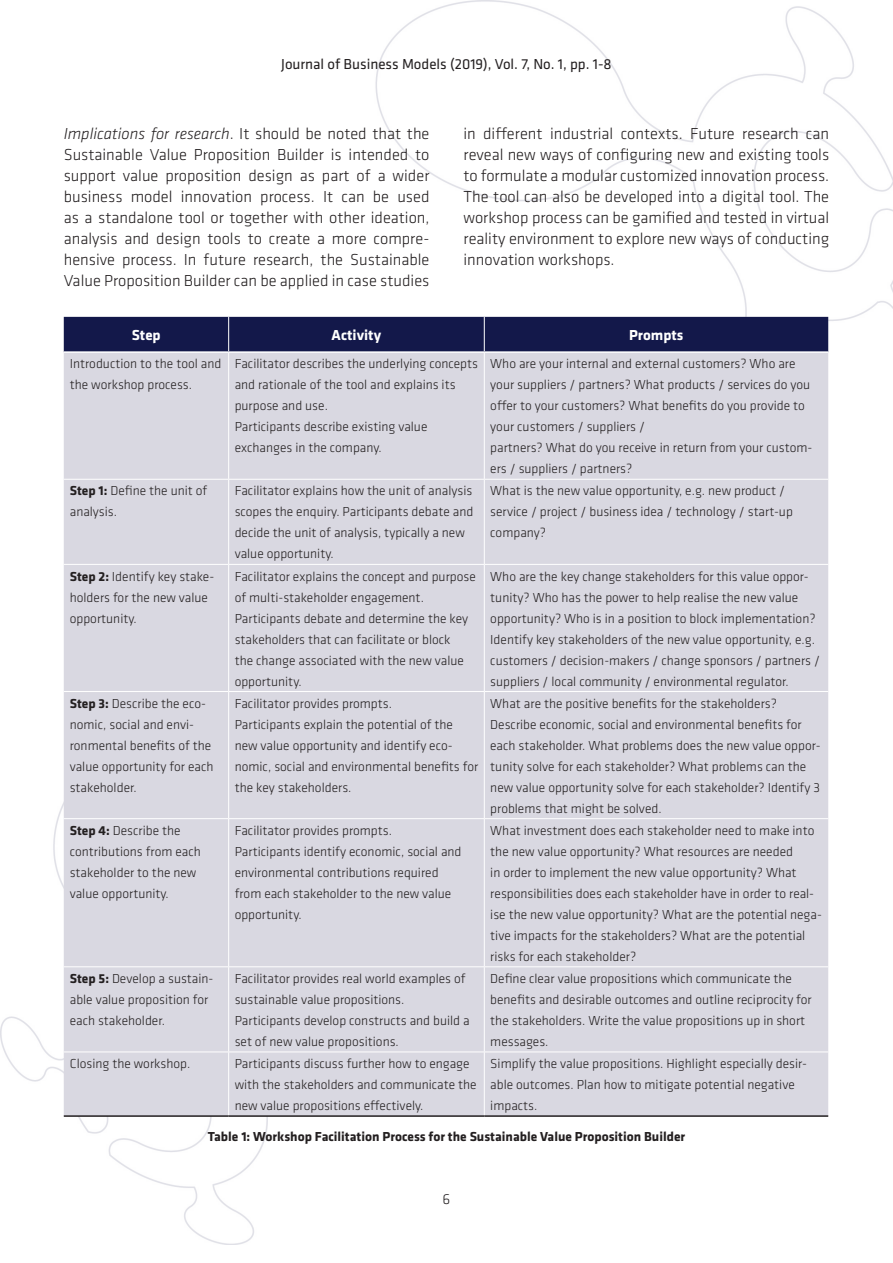
<style>
.page{position:relative;width:893px;height:1263px;background:#fff}
.page>*{position:absolute;margin:0;border:0;box-sizing:border-box;transform-origin:0 0}
.Brødtekst{font:300 16.5px/21px "Klavika";color:#231f20;text-align:justify}
.t1{font:15px "Klavika";color:#231f20}
.TCH{font:700 15px "Klavika";color:#fff}
.t2{font:300 15px "Klavika";color:#231f20}
.TB{font:300 13.5px/21px "Klavika";color:#231f20}
.Figure_text{font:700 13.5px "Klavika";color:#231f20}
.s1{font-style:italic}
.s2{font-weight:700}
</style>
<div class="page">
<img style="left:0;top:0;width:893px;height:1244px">
<div style="left:64px;top:317px;width:764px;height:34px;background:#13184a"></div>
<div style="left:64px;top:353px;width:764px;height:762px;background:#d9d8e1"></div>
<hr style="left:228px;top:317px;width:1px;height:34px;background:#fff">
<hr style="left:484px;top:317px;width:1px;height:34px;background:#fff">
<hr style="left:228px;top:353px;width:1px;height:126px;background:#fff">
<hr style="left:484px;top:353px;width:1px;height:126px;background:#fff">
<hr style="left:64px;top:479px;width:165px;height:1px;background:#fff">
<hr style="left:229px;top:479px;width:255px;height:1px;background:#fff">
<hr style="left:228px;top:480px;width:1px;height:84px;background:#fff">
<hr style="left:484px;top:479px;width:344px;height:1px;background:#fff">
<hr style="left:484px;top:480px;width:1px;height:84px;background:#fff">
<hr style="left:64px;top:564px;width:165px;height:1px;background:#fff">
<hr style="left:229px;top:564px;width:255px;height:1px;background:#fff">
<hr style="left:228px;top:565px;width:1px;height:126px;background:#fff">
<hr style="left:484px;top:564px;width:344px;height:1px;background:#fff">
<hr style="left:484px;top:565px;width:1px;height:126px;background:#fff">
<hr style="left:64px;top:691px;width:165px;height:1px;background:#fff">
<hr style="left:229px;top:691px;width:255px;height:1px;background:#fff">
<hr style="left:228px;top:692px;width:1px;height:126px;background:#fff">
<hr style="left:484px;top:691px;width:344px;height:1px;background:#fff">
<hr style="left:484px;top:692px;width:1px;height:126px;background:#fff">
<hr style="left:64px;top:818px;width:165px;height:1px;background:#fff">
<hr style="left:229px;top:818px;width:255px;height:1px;background:#fff">
<hr style="left:228px;top:819px;width:1px;height:147px;background:#fff">
<hr style="left:484px;top:818px;width:344px;height:1px;background:#fff">
<hr style="left:484px;top:819px;width:1px;height:147px;background:#fff">
<hr style="left:64px;top:966px;width:165px;height:1px;background:#fff">
<hr style="left:229px;top:966px;width:255px;height:1px;background:#fff">
<hr style="left:228px;top:967px;width:1px;height:84px;background:#fff">
<hr style="left:484px;top:966px;width:344px;height:1px;background:#fff">
<hr style="left:484px;top:967px;width:1px;height:84px;background:#fff">
<hr style="left:64px;top:1051px;width:165px;height:1px;background:#fff">
<hr style="left:229px;top:1051px;width:255px;height:1px;background:#fff">
<hr style="left:228px;top:1052px;width:1px;height:63px;background:#fff">
<hr style="left:484px;top:1051px;width:344px;height:1px;background:#fff">
<hr style="left:484px;top:1052px;width:1px;height:63px;background:#fff">
<hr style="left:64px;top:351px;width:165px;height:2px;background:#fff">
<hr style="left:229px;top:351px;width:255px;height:2px;background:#fff">
<hr style="left:484px;top:351px;width:344px;height:2px;background:#fff">
<hr style="left:64px;top:1115px;width:165px;height:2px;background:#231f20">
<hr style="left:229px;top:1115px;width:255px;height:2px;background:#231f20">
<hr style="left:484px;top:1115px;width:344px;height:2px;background:#231f20">
<p class="t1" style="left:281px;top:56px;width:332px">Journal of Business Models (2019), Vol. 7, No. 1, pp. 1-8</p>
<p class="Brødtekst" style="left:64px;top:124px;width:367px"><span class="s1">Implications for research</span>. It should be noted that the Sustainable Value Proposition Builder is intended to support value proposition design as part of a wider business model innovation process. It can be used as a standalone tool or together with other ideation, analysis and design tools to create a more compre&shy;hensive process. In future research, the Sustainable Value Proposition Builder can be applied in case studies</p>
<p class="Brødtekst" style="left:463px;top:124px;width:367px">in different industrial contexts. Future research can reveal new ways of configuring new and existing tools to formulate a modular customized innovation process.<br>The tool can also be developed into a digital tool. The workshop process can be gamified and tested in virtual reality environment to explore new ways of conducting innovation workshops.</p>
<p class="TCH" style="left:132px;top:327px;width:30px">Step</p>
<p class="TCH" style="left:332px;top:327px;width:51px">Activity</p>
<p class="TCH" style="left:629px;top:327px;width:56px">Prompts</p>
<p class="TB" style="left:70px;top:353px;width:153px">Introduction to the tool and the workshop process.</p>
<p class="TB" style="left:235px;top:353px;width:245px">Facilitator describes the underlying concepts and rationale of the tool and explains its purpose and use.</p>
<p class="TB" style="left:235px;top:416px;width:194px">Participants describe existing value exchanges in the company.</p>
<p class="TB" style="left:490px;top:353px;width:322px">Who are your internal and external customers? Who are your suppliers / partners? What products / services do you offer to your customers? What benefits do you provide to your customers / suppliers /</p>
<p class="TB" style="left:490px;top:437px;width:324px">partners? What do you receive in return from your custom&shy;ers / suppliers / partners?</p>
<p class="TB" style="left:70px;top:481px;width:139px"><span class="s2">Step 1:</span> Define the unit of analysis.</p>
<p class="TB" style="left:235px;top:481px;width:240px">Facilitator explains how the unit of analysis scopes the enquiry. Participants debate and decide the unit of analysis, typically a new value opportunity.</p>
<p class="TB" style="left:490px;top:481px;width:304px">What is the new value opportunity, e.g. new product / service / project / business idea / technology / start-up company?</p>
<p class="TB" style="left:70px;top:566px;width:146px"><span class="s2">Step 2:</span> Identify key stake&shy;holders for the new value opportunity.</p>
<p class="TB" style="left:235px;top:566px;width:243px">Facilitator explains the concept and purpose of multi-stakeholder engagement.</p>
<p class="TB" style="left:490px;top:566px;width:331px">Who are the key change stakeholders for this value oppor&shy;tunity? Who has the power to help realise the new value opportunity? Who is in a position to block implementation?<br>Identify key stakeholders of the new value opportunity, e.g. customers / decision-makers / change sponsors / partners / suppliers / local community / environmental regulator.</p>
<p class="TB" style="left:235px;top:608px;width:235px">Participants debate and determine the key stakeholders that can facilitate or block the change associated with the new value opportunity.</p>
<p class="TB" style="left:70px;top:693px;width:145px"><span class="s2">Step 3:</span> Describe the eco&shy;nomic, social and envi&shy;ronmental benefits of the value opportunity for each stakeholder.</p>
<p class="TB" style="left:235px;top:693px;width:159px">Facilitator provides prompts.</p>
<p class="TB" style="left:235px;top:714px;width:245px">Participants explain the potential of the new value opportunity and identify eco&shy;nomic, social and environmental benefits for the key stakeholders.</p>
<p class="TB" style="left:70px;top:820px;width:133px"><span class="s2">Step 4:</span> Describe the contributions from each stakeholder to the new value opportunity.</p>
<p class="TB" style="left:235px;top:820px;width:159px">Facilitator provides prompts.</p>
<p class="TB" style="left:235px;top:841px;width:228px">Participants identify economic, social and environmental contributions required from each stakeholder to the new value opportunity.</p>
<p class="TB" style="left:70px;top:968px;width:145px"><span class="s2">Step 5:</span> Develop a sustain&shy;able value proposition for each stakeholder.</p>
<p class="TB" style="left:235px;top:968px;width:232px">Facilitator provides real world examples of sustainable value propositions.</p>
<p class="TB" style="left:235px;top:1010px;width:237px">Participants develop constructs and build a set of new value propositions.</p>
<p class="TB" style="left:490px;top:693px;width:332px">What are the positive benefits for the stakeholders?<br>Describe economic, social and environmental benefits for each stakeholder. What problems does the new value oppor&shy;tunity solve for each stakeholder? What problems can the new value opportunity solve for each stakeholder? Identify 3 problems that might be solved.</p>
<p class="TB" style="left:490px;top:820px;width:333px">What investment does each stakeholder need to make into the new value opportunity? What resources are needed<br>in order to implement the new value opportunity? What responsibilities does each stakeholder have in order to real&shy;ise the new value opportunity? What are the potential nega&shy;tive impacts for the stakeholders? What are the potential risks for each stakeholder?</p>
<p class="TB" style="left:490px;top:968px;width:323px">Define clear value propositions which communicate the benefits and desirable outcomes and outline reciprocity for the stakeholders. Write the value propositions up in short messages.</p>
<p class="TB" style="left:70px;top:1053px;width:122px">Closing the workshop.</p>
<p class="TB" style="left:235px;top:1053px;width:244px">Participants discuss further how to engage with the stakeholders and communicate the new value propositions effectively.</p>
<p class="TB" style="left:490px;top:1053px;width:318px">Simplify the value propositions. Highlight especially desir&shy;able outcomes. Plan how to mitigate potential negative impacts.</p>
<p class="Figure_text" style="left:208px;top:1129px;width:479px">Table 1: Workshop Facilitation Process for the Sustainable Value Proposition Builder</p>
<p class="t2" style="left:443px;top:1191px;width:9px">6</p>
</div>
